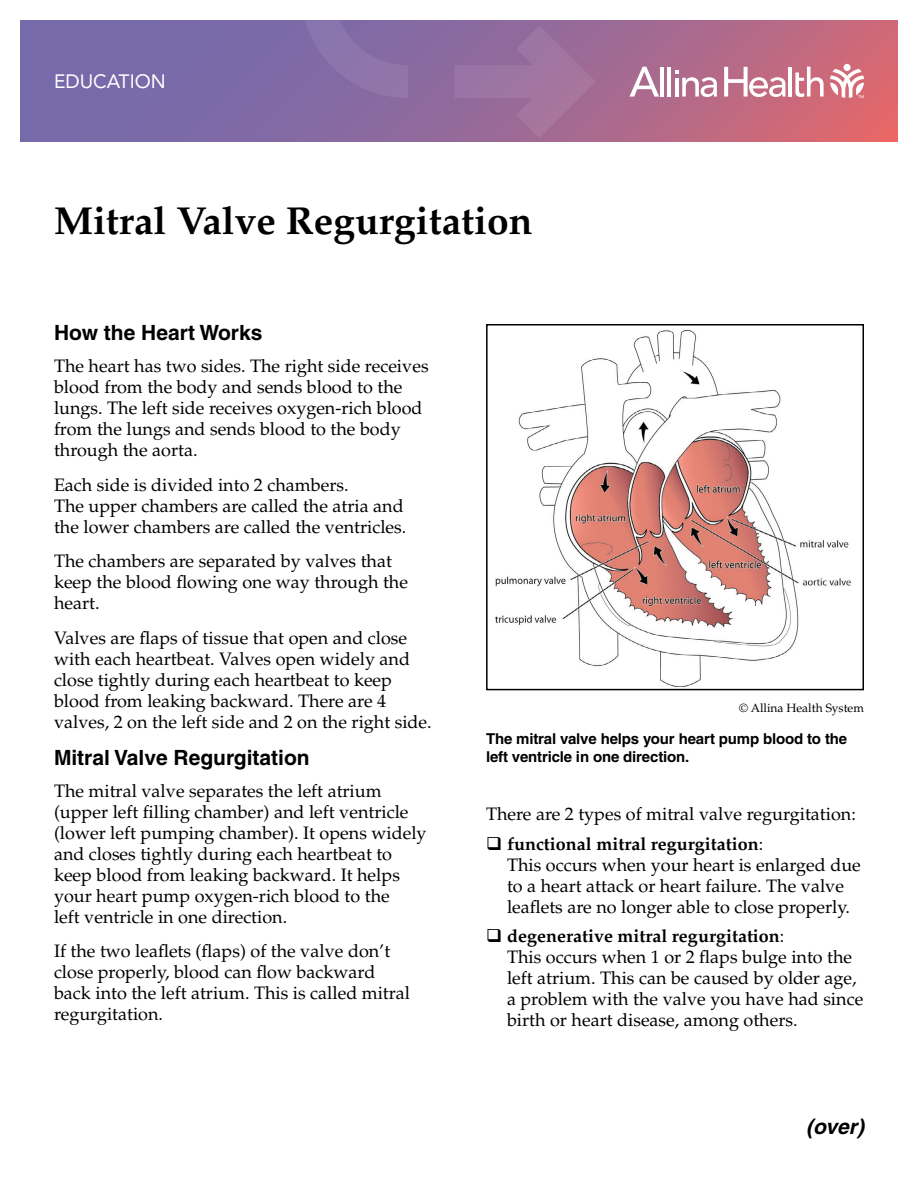
<style>
.page{position:relative;width:918px;height:1188px;background:#fff}
.page>*{position:absolute;margin:0;border:0;box-sizing:border-box;transform-origin:0 0}
.t1{font:700 39px "Palatino";color:#000}
.t2{font:700 21px "Helvetica";color:#000}
.t3{font:italic 700 21px "Helvetica";color:#000}
.t4{font:19.2px "Avenir LT Std";color:#fff}
.t5{font:18px/21px "Palatino";color:#000}
.t6{font:700 15px/18px "Helvetica";letter-spacing:-.01em;color:#000}
.t7{font:12px "Palatino";color:#000}
.s1{font-weight:700}
</style>
<div class="page">
<img style="left:496px;top:330px;width:354px;height:356px">
<div style="left:486px;top:324px;width:378px;height:366px;border:2px solid #000"></div>
<svg style="left:20px;top:20px;width:878px;height:122px;background:#986997"></svg>
<svg style="left:830px;top:69px;width:34px;height:29px"></svg>
<div style="left:844px;top:64px;width:7px;height:7px;background:#fff;border-radius:50%"></div>
<hr style="left:660px;top:67px;width:4px;height:30px;background:#fff">
<hr style="left:667px;top:67px;width:4px;height:30px;background:#fff">
<hr style="left:789px;top:67px;width:3px;height:30px;background:#fff">
<svg style="left:795px;top:67px;width:29px;height:30px"></svg>
<svg style="left:675px;top:71px;width:42px;height:26px"></svg>
<svg style="left:629px;top:67px;width:30px;height:30px"></svg>
<svg style="left:724px;top:67px;width:62px;height:30px"></svg>
<svg style="left:454px;top:25px;width:142px;height:113px;background:#9b6e9c"></svg>
<svg style="left:301px;top:20px;width:127px;height:78px;background:#876ea6"></svg>
<p class="t4" style="left:54px;top:70px;width:113px">EDUCATION</p>
<h1 class="t1" style="left:54px;top:198px;width:480px">Mitral Valve Regurgitation</h1>
<p class="t2" style="left:54px;top:320px;width:210px">How the Heart Works</p>
<p class="t5" style="left:54px;top:356px;width:376px">The heart has two sides. The right side receives blood from the body and sends blood to the lungs. The left side receives oxygen-rich blood from the lungs and sends blood to the body through the aorta.</p>
<p class="t5" style="left:54px;top:474px;width:354px">Each side is divided into 2 chambers.<br>The upper chambers are called the atria and the lower chambers are called the ventricles.</p>
<p class="t5" style="left:54px;top:551px;width:356px">The chambers are separated by valves that keep the blood flowing one way through the heart.</p>
<p class="t5" style="left:54px;top:627px;width:379px">Valves are flaps of tissue that open and close with each heartbeat. Valves open widely and close tightly during each heartbeat to keep blood from leaking backward. There are 4 valves, 2 on the left side and 2 on the right side.</p>
<p class="t2" style="left:54px;top:745px;width:257px">Mitral Valve Regurgitation</p>
<p class="t5" style="left:54px;top:781px;width:374px">The mitral valve separates the left atrium (upper left filling chamber) and left ventricle (lower left pumping chamber). It opens widely and closes tightly during each heartbeat to keep blood from leaking backward. It helps your heart pump oxygen-rich blood to the<br>left ventricle in one direction.</p>
<p class="t5" style="left:54px;top:941px;width:358px">If the two leaflets (flaps) of the valve don’t close properly, blood can flow backward back into the left atrium. This is called mitral regurgitation.</p>
<p class="t7" style="left:739px;top:701px;width:126px">© Allina Health System</p>
<p class="t6" style="left:486px;top:730px;width:363px">The mitral valve helps your heart pump blood to the left ventricle in one direction.</p>
<p class="t5" style="left:507px;top:799px;width:350px;line-height:30px;text-indent:-21px">There are 2 types of mitral valve regurgitation: <span class="s1">functional mitral regurgitation</span>:</p>
<p class="t5" style="left:507px;top:854px;width:355px">This occurs when your heart is enlarged due to a heart attack or heart failure. The valve leaflets are no longer able to close properly.</p>
<p class="t5" style="left:507px;top:926px;width:358px"><span class="s1">degenerative mitral regurgitation</span>:<br>This occurs when 1 or 2 flaps bulge into the left atrium. This can be caused by older age, a problem with the valve you have had since birth or heart disease, among others.</p>
<p class="t3" style="left:806px;top:1114px;width:59px">(over)</p>
</div>
